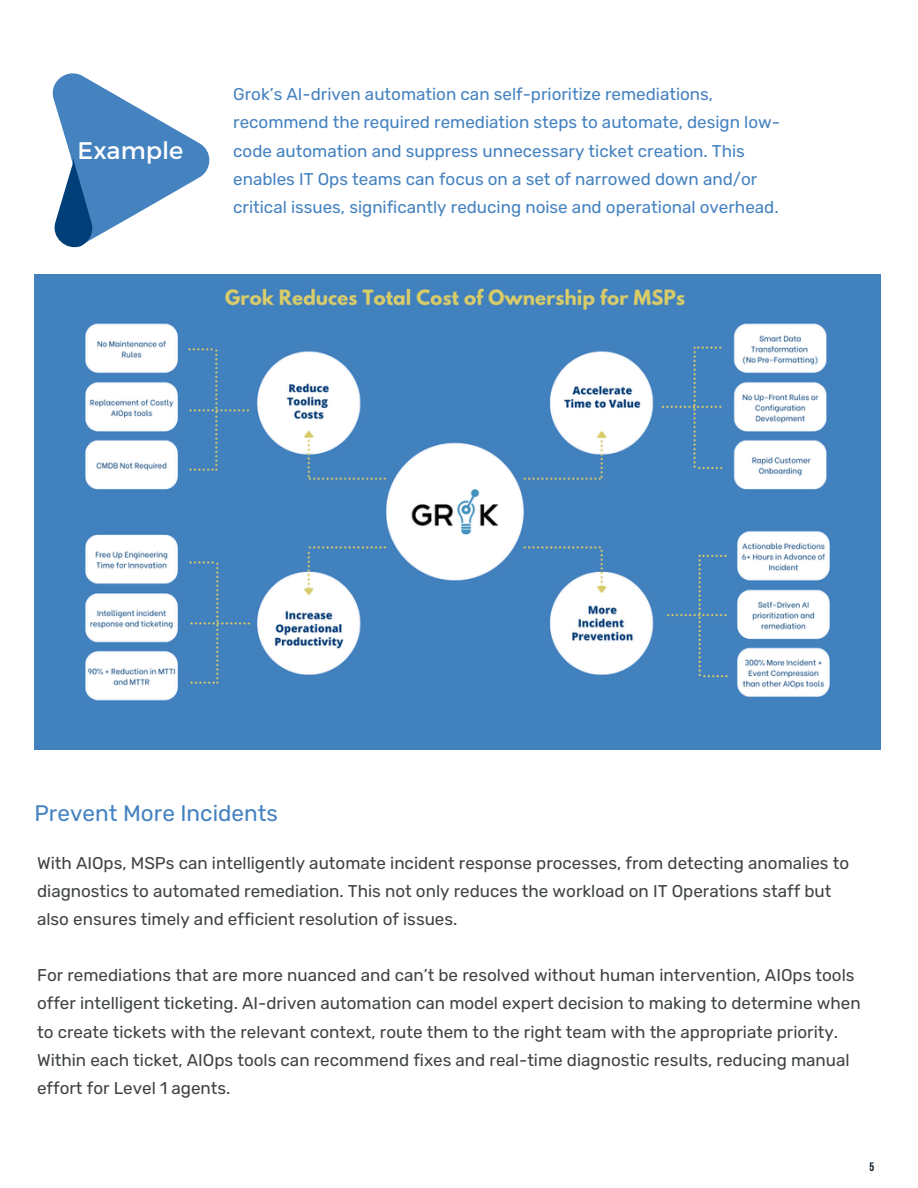
<style>
.page{position:relative;width:918px;height:1188px;background:#fff}
.page>*{position:absolute;margin:0;border:0;box-sizing:border-box;transform-origin:0 0}
.t1{font:24px "Montserrat";color:#fff}
.t2{font:22.5px "Rubik";color:#4482c0}
.t3{font:16.95px/28.2px "Rubik";color:#3f4440}
.t4{font:16.95px/28.2px "Rubik";color:#4482c0}
.t5{font:700 12.15px "Bebas Neue";color:#0b1b2a}
</style>
<div class="page">
<svg style="left:52px;top:73px;width:158px;height:175px"></svg>
<img style="left:35px;top:274px;width:846px;height:476px">
<p class="t1" style="left:78px;top:135px;width:107px">Example</p>
<h1 class="t4" style="left:233px;top:80px;width:548px">Grok’s AI-driven automation can self-prioritize remediations, recommend the required remediation steps to automate, design low&shy;code automation and suppress unnecessary ticket creation. This enables IT Ops teams can focus on a set of narrowed down and/or critical issues, significantly reducing noise and operational overhead.</h1>
<p class="t2" style="left:35px;top:800px;width:245px">Prevent More Incidents</p>
<p class="t3" style="left:37px;top:849px;width:814px">With AIOps, MSPs can intelligently automate incident response processes, from detecting anomalies to diagnostics to automated remediation. This not only reduces the workload on IT Operations staff but also ensures timely and efficient resolution of issues.</p>
<p class="t3" style="left:37px;top:961px;width:825px">For remediations that are more nuanced and can’t be resolved without human intervention, AIOps tools offer intelligent ticketing. AI-driven automation can model expert decision to making to determine when to create tickets with the relevant context, route them to the right team with the appropriate priority.<br>Within each ticket, AIOps tools can recommend fixes and real-time diagnostic results, reducing manual effort for Level 1 agents.</p>
<p class="t5" style="left:869px;top:1162px;width:6px">5</p>
</div>
